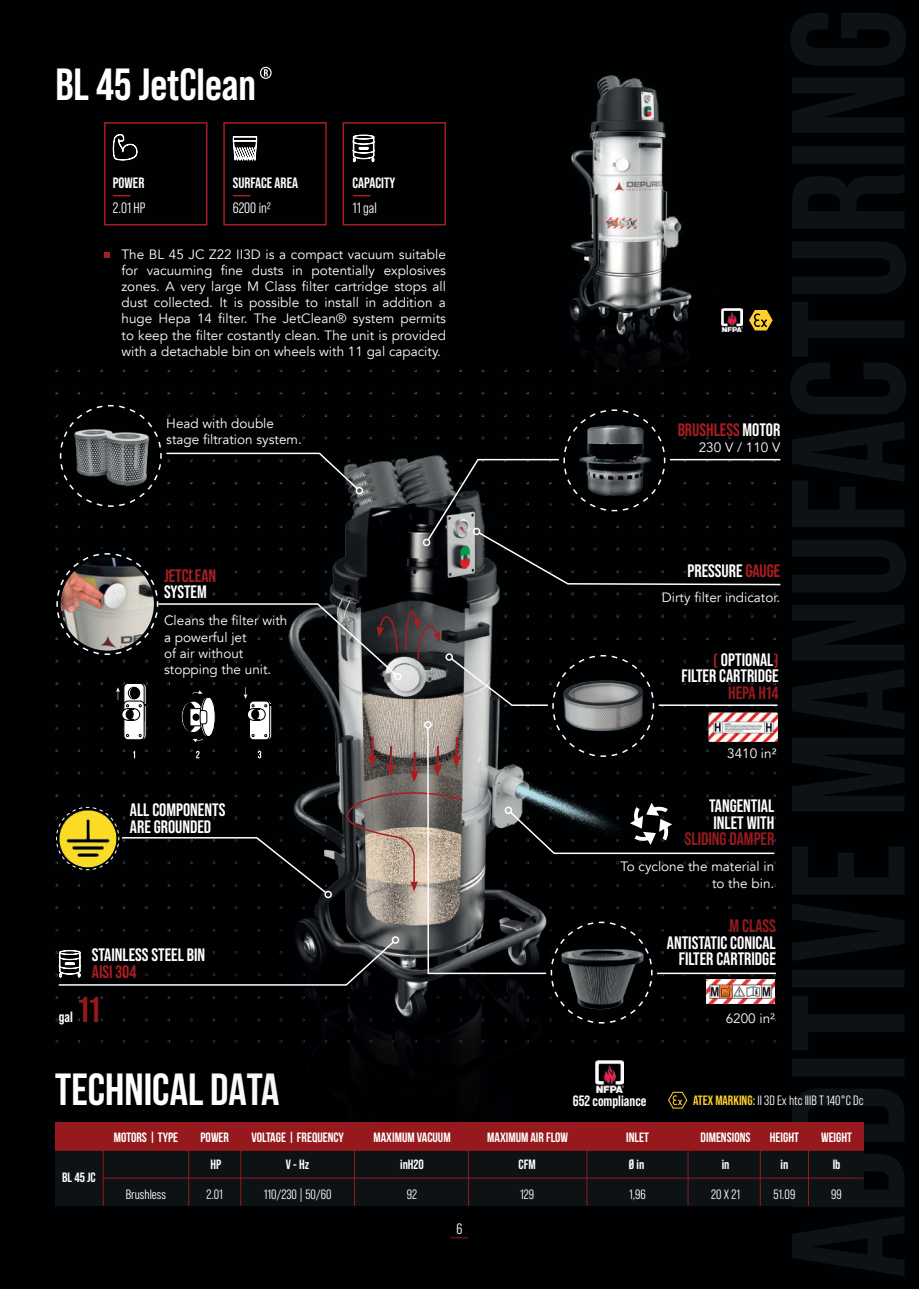
<style>
.page{position:relative;width:919px;height:1289px;background:#fff}
.page>*{position:absolute;margin:0;border:0;box-sizing:border-box;transform-origin:0 0}
.t1{font:700 45px "Bebas Neue";color:#fff}
.t2{font:700 45px "Bebas Neue Pro";color:#fff}
.t3{font:700 36px "Bebas Neue Pro";color:#961a1d}
.t4{font:700 18px/16.5px "Bebas Neue Pro";color:#fff}
.t5{font:700 18px "Bebas Neue Pro";color:#a81d21}
.t6{font:700 18px "Bebas Neue Pro";color:#961a1d}
.t7{font:700 15px "Bebas Neue Pro";color:#fff}
.t8{font:15px "Bebas Neue Pro Middle";color:#fff}
.t9{font:13.5px/16.2px "Avenir";color:#fff}
.t10{font:700 13.5px "Bebas Neue";color:#fff}
.t11{font:13.5px "Bebas Neue Pro Middle";color:#fff}
.t12{font:700 13.5px "Bebas Neue Pro";color:#fff}
.s1{color:#fff}
.s2{color:#a81d21}
.s3{font-family:"Bebas Neue Pro";font-weight:700;color:#ffcf2d}
</style>
<div class="page">
<div style="left:0;top:0;width:918px;height:1288px;background:#000103"></div>
<svg style="left:790px;top:13px;width:116px;height:1263px;fill:#0a0f11"></svg>
<svg style="left:450px;top:1237px;width:18px;height:1px"></svg>
<img style="left:889px;top:444px;width:17px;height:758px">
<svg style="left:260px;top:67px;width:11px;height:12px"></svg>
<div style="left:104px;top:122px;width:103px;height:103px;background:#000103;border:2px solid #a81d21"></div>
<div style="left:223px;top:122px;width:104px;height:103px;background:#000103;border:2px solid #a81d21"></div>
<div style="left:342px;top:122px;width:104px;height:103px;background:#000103;border:2px solid #a81d21"></div>
<div style="left:55px;top:1178px;width:808px;height:27px;background:#0d1214"></div>
<div style="left:55px;top:1122px;width:808px;height:28px;background:#961a1d"></div>
<div style="left:55px;top:1150px;width:808px;height:28px;background:#0d1214"></div>
<hr style="left:103px;top:1122px;width:1px;height:83px;background:#961a1d">
<hr style="left:103px;top:1177px;width:760px;height:1px;background:#961a1d">
<hr style="left:188px;top:1122px;width:1px;height:83px;background:#961a1d">
<hr style="left:240px;top:1122px;width:1px;height:83px;background:#961a1d">
<hr style="left:354px;top:1122px;width:1px;height:83px;background:#961a1d">
<hr style="left:468px;top:1122px;width:1px;height:83px;background:#961a1d">
<hr style="left:586px;top:1122px;width:1px;height:83px;background:#961a1d">
<hr style="left:687px;top:1122px;width:1px;height:83px;background:#961a1d">
<hr style="left:759px;top:1122px;width:1px;height:83px;background:#961a1d">
<hr style="left:808px;top:1122px;width:1px;height:83px;background:#961a1d">
<svg style="left:112px;top:134px;width:26px;height:27px"></svg>
<svg style="left:232px;top:124px;width:25px;height:37px"></svg>
<div style="left:353px;top:135px;width:21px;height:4px;border:1px solid #fff;border-radius:50%"></div>
<svg style="left:352px;top:136px;width:23px;height:26px"></svg>
<svg style="left:113px;top:195px;width:17px;height:1px"></svg>
<svg style="left:233px;top:195px;width:17px;height:1px"></svg>
<svg style="left:353px;top:195px;width:17px;height:1px"></svg>
<svg style="left:104px;top:252px;width:5px;height:5px"></svg>
<img style="left:437px;top:67px;width:387px;height:316px">
<img style="left:55px;top:438px;width:781px;height:684px">
<div style="left:394px;top:672px;width:7px;height:8px;border:2px solid #fff;border-radius:50%"></div>
<div style="left:324px;top:890px;width:8px;height:8px;border:2px solid #fff;border-radius:50%"></div>
<svg style="left:56px;top:806px;width:272px;height:88px"></svg>
<img style="left:59px;top:809px;width:57px;height:58px;border-radius:29px">
<div style="left:391px;top:936px;width:8px;height:7px;border:2px solid #fff;border-radius:50%"></div>
<svg style="left:57px;top:939px;width:338px;height:47px"></svg>
<div style="left:423px;top:538px;width:7px;height:8px;border:2px solid #fff;border-radius:50%"></div>
<svg style="left:426px;top:409px;width:355px;height:177px"></svg>
<div style="left:567px;top:414px;width:94px;height:93px;background:#000103;border-radius:50%"></div>
<img style="left:574px;top:414px;width:77px;height:93px">
<div style="left:355px;top:487px;width:8px;height:7px;border:2px solid #fff;border-radius:50%"></div>
<svg style="left:56px;top:552px;width:342px;height:124px"></svg>
<svg style="left:404px;top:600px;width:36px;height:61px;background:#4a3f41"></svg>
<svg style="left:367px;top:734px;width:10px;height:33px"></svg>
<svg style="left:386px;top:744px;width:9px;height:32px"></svg>
<svg style="left:410px;top:750px;width:9px;height:32px"></svg>
<div style="left:55px;top:400px;width:111px;height:111px;background:#000103;border-radius:50%"></div>
<svg style="left:59px;top:404px;width:300px;height:103px"></svg>
<div style="left:64px;top:409px;width:93px;height:93px;background:#000103;border-radius:50%"></div>
<img style="left:69px;top:413px;width:86px;height:86px">
<svg style="left:133px;top:751px;width:2px;height:7px"></svg>
<svg style="left:196px;top:750px;width:3px;height:8px"></svg>
<svg style="left:258px;top:750px;width:3px;height:8px"></svg>
<svg style="left:243px;top:687px;width:29px;height:53px"></svg>
<svg style="left:181px;top:690px;width:35px;height:52px"></svg>
<svg style="left:116px;top:683px;width:31px;height:57px"></svg>
<svg style="left:668px;top:1091px;width:19px;height:17px"></svg>
<div style="left:445px;top:653px;width:8px;height:7px;border:2px solid #fff;border-radius:50%"></div>
<svg style="left:449px;top:654px;width:330px;height:113px"></svg>
<div style="left:556px;top:659px;width:93px;height:93px;background:#000103;border-radius:50%"></div>
<img style="left:561px;top:676px;width:88px;height:50px">
<img style="left:595px;top:1060px;width:28px;height:31px">
<svg style="left:346px;top:791px;width:80px;height:100px;background:#8b7e75"></svg>
<svg style="left:426px;top:726px;width:351px;height:248px"></svg>
<div style="left:424px;top:721px;width:7px;height:7px;border:2px solid #fff;border-radius:50%"></div>
<div style="left:546px;top:917px;width:111px;height:111px;background:#000103;border-radius:50%"></div>
<svg style="left:550px;top:920px;width:103px;height:104px"></svg>
<div style="left:555px;top:926px;width:93px;height:93px;background:#000103;border-radius:50%"></div>
<img style="left:561px;top:937px;width:83px;height:82px">
<img style="left:706px;top:979px;width:68px;height:24px">
<svg style="left:747px;top:308px;width:27px;height:24px"></svg>
<img style="left:721px;top:308px;width:21px;height:24px">
<h1 class="t2" style="left:55px;top:59px;width:202px">BL 45 JetClean</h1>
<p class="t7" style="left:113px;top:174px;width:33px">POWER</p>
<p class="t8" style="left:113px;top:200px;width:34px">2.01 HP</p>
<p class="t7" style="left:233px;top:174px;width:67px">SURFACE AREA</p>
<p class="t8" style="left:233px;top:200px;width:40px">6200 in2</p>
<p class="t7" style="left:352px;top:174px;width:44px">CAPACITY</p>
<p class="t8" style="left:352px;top:200px;width:26px">11 gal</p>
<p class="t9" style="left:122px;top:246px;width:326px;text-align:justify">The BL 45 JC Z22 II3D is a compact vacuum suitable for vacuuming fine dusts in potentially explosives zones. A very large M Class filter cartridge stops all dust collected. It is possible to install in addition a huge Hepa 14 filter. The JetClean® system permits to keep the filter costantly clean. The unit is provided with a detachable bin on wheels with 11 gal capacity.</p>
<p class="t9" style="left:166px;top:415px;width:137px">Head with double stage filtration system.</p>
<h3 class="t5" style="left:164px;top:565px;width:54px">JETCLEAN</h3>
<h3 class="t4" style="left:164px;top:583px;width:44px">SYSTEM</h3>
<p class="t9" style="left:164px;top:612px;width:125px">Cleans the filter with a powerful jet<br>of air without stopping the unit.</p>
<h3 class="t4" style="left:130px;top:801px;width:97px">ALL COMPONENTS<br>ARE GROUNDED</h3>
<h3 class="t4" style="left:92px;top:946px;width:115px">STAINLESS STEEL BIN</h3>
<h3 class="t5" style="left:92px;top:960px;width:46px">AISI 304</h3>
<h2 class="t3" style="left:79px;top:988px;width:23px">11</h2>
<p class="t7" style="left:59px;top:1007px;width:16px">gal</p>
<h1 class="t1" style="left:55px;top:1065px;width:226px">TEchNICAL DATA</h1>
<h3 class="t5" style="left:677px;top:419px;width:104px">BRUSHLESS <span class="s1">MOTOR</span></h3>
<p class="t9" style="left:698px;top:439px;width:83px">230 V / 110 V</p>
<h3 class="t4" style="left:687px;top:562px;width:94px">PRESSURE <span class="s2">GAUGE</span></h3>
<p class="t9" style="left:662px;top:589px;width:120px">Dirty filter indicator.</p>
<h3 class="t4" style="left:681px;top:651px;width:98px;text-align:right"><span class="s2">(</span> OPTIONAL<span class="s2">)<br></span>FILTER CARTRIDGE</h3>
<h3 class="t6" style="left:728px;top:682px;width:52px">HEPA H14</h3>
<p class="t9" style="left:727px;top:745px;width:51px">3410 in²</p>
<h3 class="t4" style="left:709px;top:797px;width:67px">TANGENTIAL<br>INLET WITH</h3>
<h3 class="t6" style="left:684px;top:828px;width:91px">SLIDING DAMPER</h3>
<p class="t9" style="left:620px;top:859px;width:155px;text-align:right">To cyclone the material in to the bin.</p>
<h3 class="t6" style="left:729px;top:915px;width:48px">M CLASS</h3>
<h3 class="t4" style="left:666px;top:934px;width:110px;text-align:right">ANTISTATIC CONICAL<br>FILTER CARTRIDGE</h3>
<p class="t7" style="left:573px;top:1091px;width:75px">652 compliance</p>
<p class="t9" style="left:725px;top:1010px;width:51px">6200 in²</p>
<p class="t11" style="left:693px;top:1093px;width:172px"><span class="s3">ATEX MARKING:</span> II 3D Ex htc IIIB T 140°C Dc</p>
<p class="t12" style="left:62px;top:1169px;width:35px">BL 45 JC</p>
<p class="t10" style="left:114px;top:1129px;width:66px">MOTORS | TYPE</p>
<p class="t10" style="left:200px;top:1129px;width:30px">POWER</p>
<p class="t12" style="left:210px;top:1156px;width:12px">HP</p>
<p class="t11" style="left:126px;top:1186px;width:42px">Brushless</p>
<p class="t10" style="left:251px;top:1129px;width:94px">VOLTAGE | FREQUENCY</p>
<p class="t10" style="left:373px;top:1129px;width:79px">MAXIMUM VACUUM</p>
<p class="t10" style="left:487px;top:1129px;width:82px">MAXIMUM AIR FLOW</p>
<p class="t10" style="left:626px;top:1129px;width:24px">INLET</p>
<p class="t10" style="left:700px;top:1129px;width:51px">DIMENSIONS</p>
<p class="t10" style="left:769px;top:1129px;width:31px">HEIGHT</p>
<p class="t10" style="left:821px;top:1129px;width:32px">WEIGHT</p>
<p class="t12" style="left:286px;top:1156px;width:25px">V - Hz</p>
<p class="t12" style="left:400px;top:1156px;width:25px">inH2O</p>
<p class="t12" style="left:518px;top:1156px;width:19px">CFM</p>
<p class="t12" style="left:629px;top:1156px;width:17px">Ø in</p>
<p class="t12" style="left:721px;top:1156px;width:9px">in</p>
<p class="t12" style="left:780px;top:1156px;width:9px">in</p>
<p class="t12" style="left:832px;top:1156px;width:9px">lb</p>
<p class="t11" style="left:206px;top:1186px;width:18px">2.01</p>
<p class="t11" style="left:264px;top:1186px;width:69px">110/230 | 50/60</p>
<p class="t11" style="left:407px;top:1186px;width:12px">92</p>
<p class="t11" style="left:520px;top:1186px;width:15px">129</p>
<p class="t11" style="left:629px;top:1186px;width:18px">1,96</p>
<p class="t11" style="left:711px;top:1186px;width:30px">20 X 21</p>
<p class="t11" style="left:773px;top:1186px;width:23px">51.09</p>
<p class="t11" style="left:831px;top:1186px;width:12px">99</p>
<p class="t8" style="left:456px;top:1219px;width:7px">6</p>
</div>
